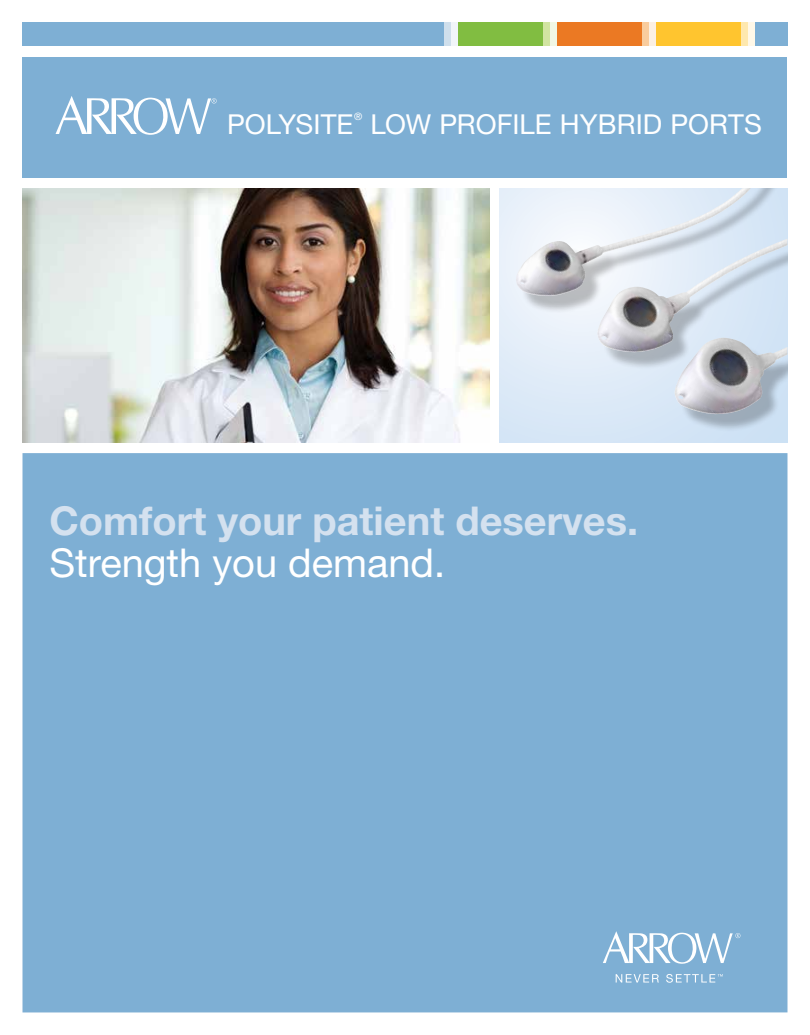
<style>
.page{position:relative;width:810px;height:1035px;background:#fff}
.page>*{position:absolute;margin:0;border:0;box-sizing:border-box;transform-origin:0 0}
.t1{font:700 39.75px "Helvetica Neue LT Std";color:#d4e1ef}
.t2{font:39.75px "Helvetica Neue LT Std";color:#fff}
.t3{font:27.5px "Helvetica Neue LT Std";color:#fff}
.t4{font:10.25px "Helvetica Neue LT Std";color:#fff}
</style>
<div class="page">
<div style="left:22px;top:453px;width:766px;height:559px;background:#7eafd4"></div>
<div style="left:22px;top:57px;width:766px;height:121px;background:#7eafd4"></div>
<svg style="left:56px;top:96px;width:161px;height:39px"></svg>
<div style="left:500px;top:188px;width:288px;height:255px;background:linear-gradient(to bottom,#eef4fb,#d8e7f7)"></div>
<div style="left:522px;top:188px;width:266px;height:255px;background:#000;opacity:.25"></div>
<img style="left:515px;top:188px;width:273px;height:227px">
<div style="left:754px;top:23px;width:33px;height:23px;background:#7eafd4"></div>
<div style="left:22px;top:23px;width:436px;height:23px;background:#7eafd4"></div>
<div style="left:458px;top:23px;width:99px;height:23px;background:#81bd41"></div>
<div style="left:655px;top:23px;width:99px;height:23px;background:#ffc52f"></div>
<div style="left:556px;top:23px;width:99px;height:23px;background:#eb7923"></div>
<div style="left:543px;top:23px;width:14px;height:23px;background:#d1e4a1"></div>
<div style="left:550px;top:23px;width:7px;height:23px;background:#f1f7e5"></div>
<div style="left:444px;top:23px;width:14px;height:23px;background:#cfdfec"></div>
<div style="left:451px;top:23px;width:7px;height:23px;background:#f1f5f9"></div>
<div style="left:642px;top:23px;width:13px;height:23px;background:#f9cc9d"></div>
<div style="left:649px;top:23px;width:6px;height:23px;background:#fcf0e3"></div>
<div style="left:741px;top:23px;width:13px;height:23px;background:#fee8ae"></div>
<div style="left:748px;top:23px;width:6px;height:23px;background:#fff8e8"></div>
<svg style="left:603px;top:931px;width:137px;height:33px"></svg>
<svg style="left:616px;top:974px;width:43px;height:9px"></svg>
<svg style="left:666px;top:974px;width:57px;height:9px"></svg>
<img style="left:22px;top:188px;width:467px;height:255px">
<p class="t3" style="left:227px;top:107px;width:128px">POLYSITE</p>
<p class="t4" style="left:354px;top:111px;width:10px">®</p>
<p class="t3" style="left:371px;top:107px;width:393px">LOW PROFILE HYBRID PORTS</p>
<h1 class="t1" style="left:49px;top:496px;width:590px">Comfort your patient deserves.</h1>
<h1 class="t2" style="left:49px;top:539px;width:397px">Strength you demand.</h1>
</div>
